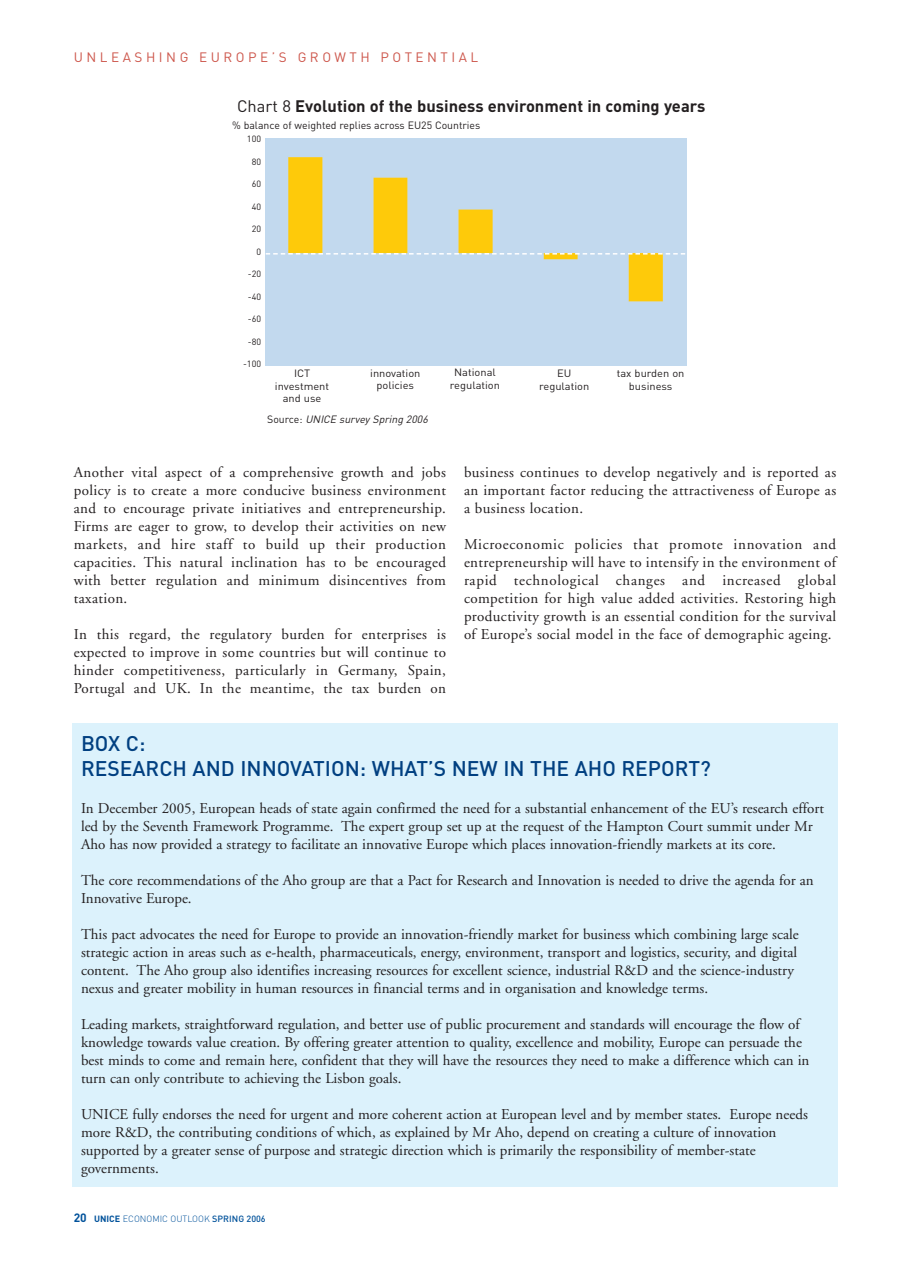
<style>
.page{position:relative;width:910px;height:1280px;background:#fff}
.page>*{position:absolute;margin:0;border:0;box-sizing:border-box;transform-origin:0 0}
.t1{font:500 21px/25.2px "DIN";color:#014081}
.t2{font:700 16.5px "DIN";color:#231f20}
.t3{font:15px/18px "Adobe Garamond";color:#231f20}
.t4{font:13.5px "DIN";letter-spacing:.26em;color:#cd564b}
.t5{font:10.5px/12.6px "DIN";color:#231f20;text-align:center;scale:1.06 1}
.t6{font:10.5px "DIN";color:#231f20}
.t7{font:italic 10.5px "DIN";color:#231f20}
.t8{font:300 9px "DIN";color:#01529b}
.t9{font:9px "DIN";color:#231f20}
.s1{font-weight:400}
.s2{font-style:normal}
.s3{font-weight:700;font-size:12px}
.s4{font-weight:700}
.s5{font-weight:500}
</style>
<div class="page">
<div style="left:72px;top:723px;width:766px;height:464px;background:#dcf2fc"></div>
<img style="left:266px;top:138px;width:421px;height:228px">
<svg style="left:266px;top:253px;width:419px;height:2px"></svg>
<p class="t4" style="left:74px;top:53px;width:406px">UNLEASHING EUROPE’S GROWTH POTENTIAL</p>
<p class="t2" style="left:237px;top:100px;width:470px"><span class="s1">Chart 8</span> Evolution of the business environment in coming years</p>
<p class="t6" style="left:232px;top:121px;width:250px">% balance of weighted replies across EU25 Countries</p>
<p class="t9" style="left:247px;top:136px;width:16px">100</p>
<p class="t9" style="left:252px;top:158px;width:11px">80</p>
<p class="t9" style="left:252px;top:181px;width:11px">60</p>
<p class="t9" style="left:252px;top:203px;width:11px">40</p>
<p class="t9" style="left:252px;top:226px;width:11px">20</p>
<p class="t9" style="left:256px;top:248px;width:6px">0</p>
<p class="t9" style="left:248px;top:271px;width:15px">-20</p>
<p class="t9" style="left:248px;top:293px;width:15px">-40</p>
<p class="t9" style="left:248px;top:316px;width:15px">-60</p>
<p class="t9" style="left:248px;top:338px;width:15px">-80</p>
<p class="t9" style="left:243px;top:361px;width:19px">-100</p>
<p class="t5" style="left:275px;top:368px;width:53px">ICT investment and use</p>
<p class="t5" style="left:370px;top:368px;width:49px">innovation policies</p>
<p class="t5" style="left:450px;top:367px;width:49px">National regulation</p>
<p class="t7" style="left:267px;top:416px;width:164px"><span class="s2">S o u rc e :</span> UNICE survey Spring 2006</p>
<p class="t5" style="left:539px;top:368px;width:49px">EU regulation</p>
<p class="t5" style="left:617px;top:368px;width:65px">tax burden on business</p>
<p class="t3" style="left:74px;top:464px;width:374px;text-align:justify">Another vital aspect of a comprehensive growth and jobs policy is to create a more conducive business environment and to encourage private initiatives and entrepreneurship.<br>Firms are eager to grow, to develop their activities on new markets, and hire staff to build up their production capacities. This natural inclination has to be encouraged with better regulation and minimum disincentives from taxation.</p>
<p class="t3" style="left:74px;top:626px;width:374px;text-align:justify">In this regard, the regulatory burden for enterprises is expected to improve in some countries but will continue to hinder competitiveness, particularly in Germany, Spain, Portugal and UK. In the meantime, the tax burden on</p>
<p class="t3" style="left:464px;top:464px;width:374px;text-align:justify">business continues to develop negatively and is reported as an important factor reducing the attractiveness of Europe as a business location.</p>
<p class="t3" style="left:464px;top:536px;width:374px;text-align:justify">Microeconomic policies that promote innovation and entrepreneurship will have to intensify in the environment of rapid technological changes and increased global competition for high value added activities. Restoring high productivity growth is an essential condition for the survival of Europe’s social model in the face of demographic ageing.</p>
<h1 class="t1" style="left:81px;top:733px;width:631px">BOX C:<br>RESEARCH AND INNOVATION: WHAT’S NEW IN THE AHO REPORT?</h1>
<p class="t3" style="left:81px;top:800px;width:744px">In December 2005, European heads of state again confirmed the need for a substantial enhancement of the EU’s research effort led by the Seventh Framework Programme. The expert group set up at the request of the Hampton Court summit under Mr<br>Aho has now provided a strategy to facilitate an innovative Europe which places innovation-friendly markets at its core.</p>
<p class="t3" style="left:81px;top:872px;width:734px">The core recommendations of the Aho group are that a Pact for Research and Innovation is needed to drive the agenda for an<br>Innovative Europe.</p>
<p class="t3" style="left:81px;top:926px;width:719px">This pact advocates the need for Europe to provide an innovation-friendly market for business which combining large scale strategic action in areas such as e-health, pharmaceuticals, energy, environment, transport and logistics, security, and digital content. The Aho group also identifies increasing resources for excellent science, industrial R&amp;D and the science-industry nexus and greater mobility in human resources in financial terms and in organisation and knowledge terms.</p>
<p class="t3" style="left:81px;top:1016px;width:730px">Leading markets, straightforward regulation, and better use of public procurement and standards will encourage the flow of knowledge towards value creation. By offering greater attention to quality, excellence and mobility, Europe can persuade the best minds to come and remain here, confident that they will have the resources they need to make a difference which can in turn can only contribute to achieving the Lisbon goals.</p>
<p class="t3" style="left:81px;top:1106px;width:728px">UNICE fully endorses the need for urgent and more coherent action at European level and by member states. Europe needs more R&amp;D, the contributing conditions of which, as explained by Mr Aho, depend on creating a culture of innovation supported by a greater sense of purpose and strategic direction which is primarily the responsibility of member-state governments.</p>
<p class="t8" style="left:74px;top:1215px;width:193px"><span class="s3">20</span> <span class="s4">UNICE</span> ECONOMIC OUTLOOK <span class="s5">SPRING 2006</span></p>
</div>
